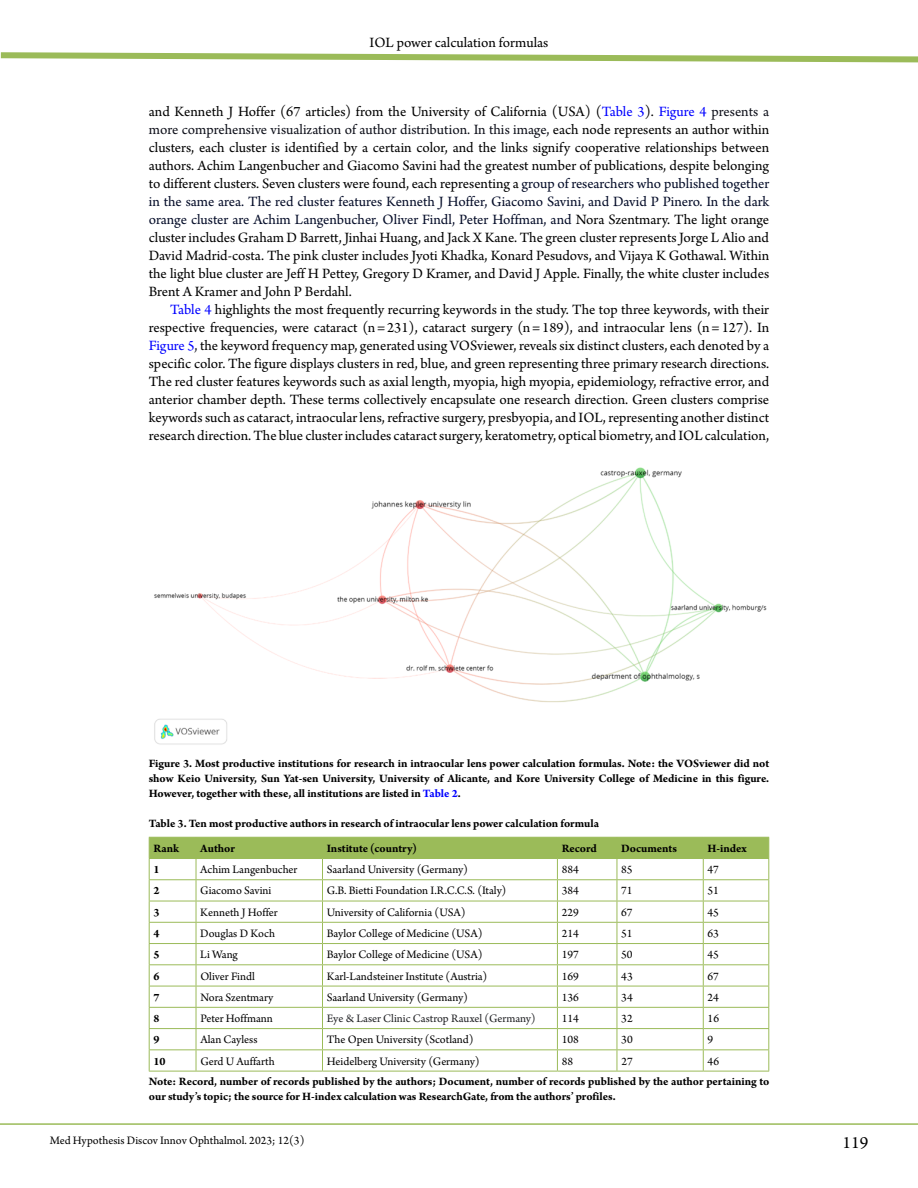
<style>
.page{position:relative;width:918px;height:1188px;background:#fff}
.page>*{position:absolute;margin:0;border:0;box-sizing:border-box;transform-origin:0 0}
.t1{font:18px "Arno Pro";color:#000}
.t2{font:15px/18px "Arno Pro";color:#000;text-align:justify}
.t3{font:700 12px/15px "Arno Pro";letter-spacing:-.005em;color:#000}
.t4{font:12px "Arno Pro";color:#000}
.t5{font:12px "Arno Pro";color:#202124}
.s1{color:#00f}
.s2{color:#0e101a}
.s3{color:#040c28}
.s4{font-style:italic}
</style>
<div class="page">
<hr style="left:0;top:1123px;width:918px;height:2px;background:#9bbb59">
<svg style="left:0;top:52px;width:918px;height:11px"></svg>
<svg style="left:149px;top:837px;width:620px;height:234px"></svg>
<hr style="left:149px;top:1071px;width:47px;height:1px;background:#9bbb59">
<hr style="left:196px;top:1071px;width:127px;height:1px;background:#9bbb59">
<hr style="left:323px;top:1071px;width:234px;height:1px;background:#9bbb59">
<hr style="left:557px;top:1071px;width:60px;height:1px;background:#9bbb59">
<hr style="left:617px;top:1071px;width:86px;height:1px;background:#9bbb59">
<hr style="left:703px;top:1071px;width:66px;height:1px;background:#9bbb59">
<img style="left:154px;top:467px;width:613px;height:278px">
<p class="t2" style="left:370px;top:35px;width:180px">IOL power calculation formulas</p>
<p class="t2" style="left:149px;top:104px;width:622px">and Kenneth J Hoffer (67 articles) from the University of California (USA) (<span class="s1">Table 3</span>). <span class="s1">Figure 4</span> <span class="s2">presents a more comprehensive visualization of author distribution. In this image,</span> each node represents an author within clusters, each cluster is identified by a certain color, and the links signify cooperative relationships between authors. Achim Langenbucher and Giacomo Savini had the greatest number of publications, despite belonging to different clusters. Seven clusters were found, each representing a <span class="s3">group of researchers who published together in the same area. The red cluster features Kenneth J Hoffer, Giacomo Savini, and David P Pinero. In the dark orange cluster are Achim Langenbucher, Oliver Findl, Peter Hoffman, and</span> Nora Szentmary. The light orange cluster includes Graham D Barrett, Jinhai Huang, and Jack X Kane. The green cluster represents Jorge L Alio and David Madrid-costa. The pink cluster includes Jyoti Khadka, Konard Pesudovs, and Vijaya K Gothawal. Within the light blue cluster are Jeff H Pettey, Gregory D Kramer, and David J Apple. Finally, the white cluster includes Brent A Kramer and John P Berdahl.</p>
<p class="t2" style="left:149px;top:302px;width:622px;text-indent:21px"><span class="s1">Table 4</span> highlights the most frequently recurring keywords in the study. The top three keywords, with their respective frequencies, were cataract (n=231), cataract surgery (n=189), and intraocular lens (n=127). In <span class="s1">Figure 5</span><span class="s2">,</span> the keyword frequency map, generated using VOSviewer, reveals six distinct clusters, each denoted by a specific color. The figure displays clusters in red, blue, and green representing three primary research directions.<br>The red cluster features keywords such as axial length, myopia, high myopia, epidemiology, refractive error, and anterior chamber depth. These terms collectively encapsulate one research direction. Green clusters comprise keywords such as cataract, intraocular lens, refractive surgery, presbyopia, and IOL, representing another distinct research direction. The blue cluster includes cataract surgery, keratometry, optical biometry, and IOL calculation,</p>
<p class="t3" style="left:149px;top:757px;width:622px;text-align:justify">Figure 3. Most productive institutions for research in intraocular lens power calculation formulas. Note: the VOSviewer did not show Keio University, Sun Yat-sen University, University of Alicante, and Kore University College of Medicine in this figure.<br>However, together with these, all institutions are listed in <span class="s1">Table 2</span>.</p>
<p class="t3" style="left:153px;top:811px;width:447px;line-height:25.3px;text-indent:-5px">Table 3. Ten most productive authors in research of intraocular lens power calculation formula<br>Rank</p>
<p class="t3" style="left:200px;top:841px;width:36px">Author</p>
<p class="t3" style="left:327px;top:841px;width:92px">Institute (country)</p>
<p class="t3" style="left:562px;top:841px;width:37px">Record</p>
<p class="t3" style="left:621px;top:841px;width:57px">Documents</p>
<p class="t3" style="left:708px;top:841px;width:41px">H-index</p>
<p class="t3" style="left:153px;top:863px;width:8px">1</p>
<p class="t4" style="left:200px;top:863px;width:99px">Achim Langenbucher</p>
<p class="t4" style="left:327px;top:863px;width:143px">Saarland University (Germany)</p>
<p class="t4" style="left:562px;top:863px;width:19px">884</p>
<p class="t4" style="left:621px;top:863px;width:13px">85</p>
<p class="t4" style="left:708px;top:863px;width:13px">47</p>
<p class="t3" style="left:153px;top:884px;width:8px">2</p>
<p class="t4" style="left:200px;top:884px;width:73px">Giacomo Savini</p>
<p class="t4" style="left:327px;top:884px;width:181px">G.B. Bietti Foundation I.R.C.C.S. (Italy)</p>
<p class="t4" style="left:562px;top:884px;width:19px">384</p>
<p class="t4" style="left:621px;top:884px;width:13px">71</p>
<p class="t4" style="left:708px;top:884px;width:13px">51</p>
<p class="t3" style="left:153px;top:905px;width:8px">3</p>
<p class="t4" style="left:200px;top:905px;width:79px">Kenneth J Hoffer</p>
<p class="t4" style="left:327px;top:905px;width:140px">University of California (USA)</p>
<p class="t4" style="left:562px;top:905px;width:19px">229</p>
<p class="t4" style="left:621px;top:905px;width:13px">67</p>
<p class="t4" style="left:708px;top:905px;width:13px">45</p>
<p class="t3" style="left:153px;top:926px;width:8px">4</p>
<p class="t4" style="left:200px;top:927px;width:76px">Douglas D Koch</p>
<p class="t4" style="left:327px;top:927px;width:157px">Baylor College of Medicine (USA)</p>
<p class="t4" style="left:562px;top:927px;width:19px">214</p>
<p class="t4" style="left:621px;top:927px;width:13px">51</p>
<p class="t4" style="left:708px;top:927px;width:13px">63</p>
<p class="t3" style="left:154px;top:948px;width:8px">5</p>
<p class="t4" style="left:200px;top:948px;width:39px">Li Wang</p>
<p class="t4" style="left:327px;top:948px;width:157px">Baylor College of Medicine (USA)</p>
<p class="t4" style="left:562px;top:948px;width:19px">197</p>
<p class="t4" style="left:621px;top:948px;width:13px">50</p>
<p class="t4" style="left:708px;top:948px;width:13px">45</p>
<p class="t3" style="left:154px;top:969px;width:8px">6</p>
<p class="t4" style="left:200px;top:969px;width:56px">Oliver Findl</p>
<p class="t4" style="left:327px;top:969px;width:162px">Karl<span class="s4">-</span>Landsteiner Institute (Austria)</p>
<p class="t4" style="left:562px;top:969px;width:19px">169</p>
<p class="t4" style="left:621px;top:969px;width:13px">43</p>
<p class="t4" style="left:708px;top:969px;width:13px">67</p>
<p class="t3" style="left:154px;top:990px;width:8px">7</p>
<p class="t4" style="left:200px;top:990px;width:75px">Nora Szentmary</p>
<p class="t4" style="left:327px;top:990px;width:143px">Saarland University (Germany)</p>
<p class="t4" style="left:562px;top:990px;width:19px">136</p>
<p class="t4" style="left:621px;top:990px;width:13px">34</p>
<p class="t4" style="left:708px;top:990px;width:13px">24</p>
<p class="t3" style="left:154px;top:1012px;width:8px">8</p>
<p class="t4" style="left:200px;top:1012px;width:74px">Peter Hoffmann</p>
<p class="t5" style="left:327px;top:1012px;width:210px">Eye &amp; Laser Clinic Castrop Rauxel (Germany)</p>
<p class="t4" style="left:562px;top:1012px;width:19px">114</p>
<p class="t4" style="left:621px;top:1012px;width:13px">32</p>
<p class="t4" style="left:708px;top:1012px;width:13px">16</p>
<p class="t3" style="left:154px;top:1033px;width:8px">9</p>
<p class="t4" style="left:200px;top:1033px;width:59px">Alan Cayless</p>
<p class="t4" style="left:327px;top:1033px;width:148px">The Open University (Scotland)</p>
<p class="t4" style="left:562px;top:1033px;width:19px">108</p>
<p class="t4" style="left:621px;top:1033px;width:13px">30</p>
<p class="t4" style="left:708px;top:1033px;width:7px">9</p>
<p class="t3" style="left:154px;top:1054px;width:14px">10</p>
<p class="t4" style="left:200px;top:1054px;width:76px">Gerd U Auffarth</p>
<p class="t4" style="left:327px;top:1054px;width:154px">Heidelberg University (Germany)</p>
<p class="t4" style="left:562px;top:1054px;width:13px">88</p>
<p class="t4" style="left:621px;top:1054px;width:13px">27</p>
<p class="t4" style="left:708px;top:1054px;width:13px">46</p>
<p class="t3" style="left:149px;top:1074px;width:622px">Note: Record, number of records published by the authors; Document, number of records published by the author pertaining to our study’s topic; the source for H-index calculation was ResearchGate, from the authors’ profiles.</p>
<p class="t4" style="left:50px;top:1134px;width:256px">Med Hypothesis Discov Innov Ophthalmol. 2023; 12(3)</p>
<p class="t1" style="left:843px;top:1133px;width:27px">119</p>
</div>
